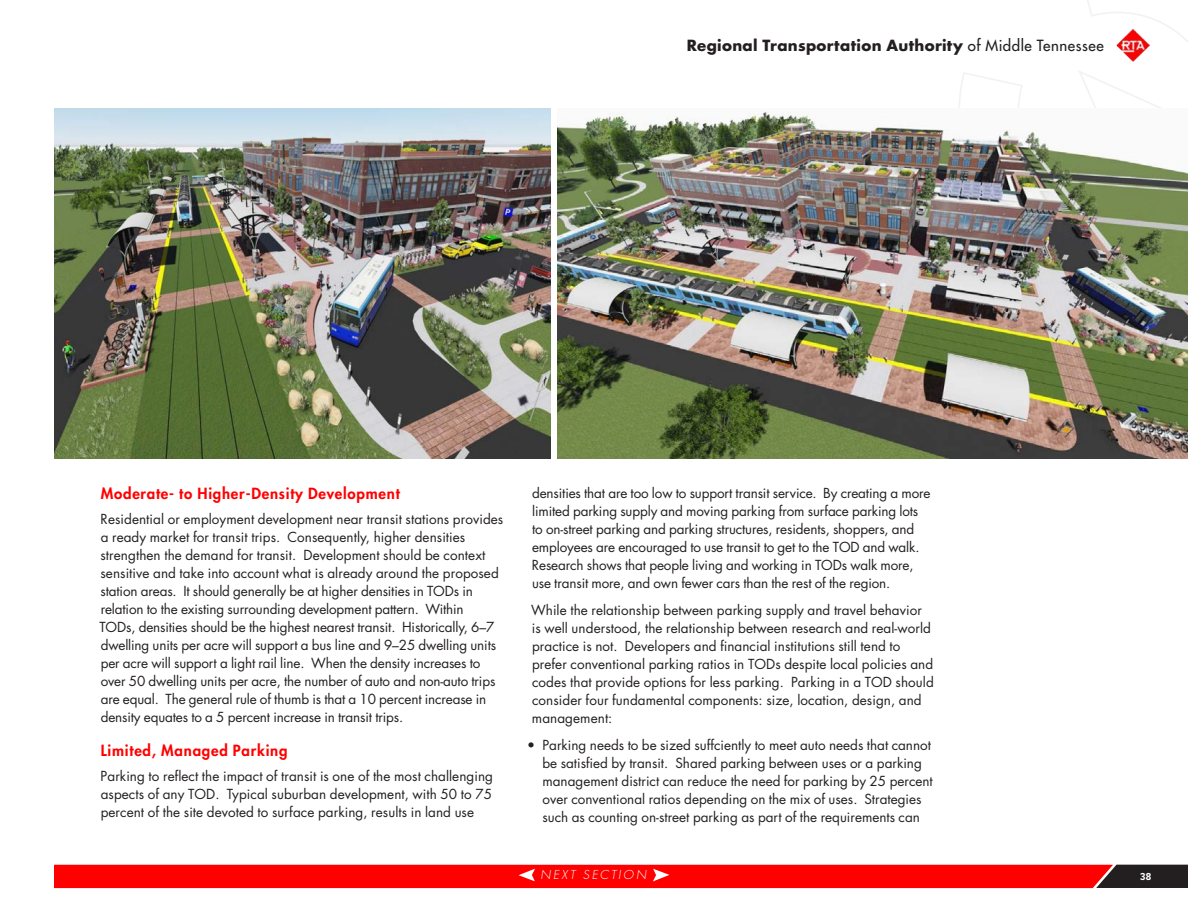
<style>
.page{position:relative;width:1188px;height:918px;background:#fff}
.page>*{position:absolute;margin:0;border:0;box-sizing:border-box;transform-origin:0 0}
._2nd_level_subhead{font:800 15px "Futura Std";letter-spacing:.05em;color:#f00}
.t1{font:700 15px "Futura Std";letter-spacing:.025em;color:#231f20}
.body{font:13.5px/18px "Futura Std";color:#231f20}
.sidebar_bbody{font:italic 300 12px "Futura Std";letter-spacing:.19em;color:#fff}
.t2{font:700 10.5px "Proxima Nova Cond";color:#fff}
.s1{font-weight:500}
</style>
<div class="page">
<svg style="left:959px;top:0;width:229px;height:108px"></svg>
<svg style="left:1077px;top:69px;width:111px;height:39px"></svg>
<img style="left:1116px;top:28px;width:34px;height:34px">
<svg style="left:54px;top:865px;width:1134px;height:23px;background:#ef0404"></svg>
<img style="left:54px;top:108px;width:497px;height:351px">
<img style="left:558px;top:108px;width:630px;height:351px">
<p class="t1" style="left:687px;top:35px;width:419px">Regional Transportation Authority <span class="s1">of Middle Tennessee</span></p>
<p class="_2nd_level_subhead" style="left:101px;top:484px;width:300px">Moderate- to Higher-Density Development</p>
<p class="body" style="left:99px;top:510px;width:405px">Residential or employment development near transit stations provides a ready market for transit trips. Consequently, higher densities strengthen the demand for transit. Development should be context sensitive and take into account what is already around the proposed station areas. It should generally be at higher densities in TODs in relation to the existing surrounding development pattern. Within<br>TODs, densities should be the highest nearest transit. Historically, 6–7 dwelling units per acre will support a bus line and 9–25 dwelling units per acre will support a light rail line. When the density increases to over 50 dwelling units per acre, the number of auto and non-auto trips are equal. The general rule of thumb is that a 10 percent increase in density equates to a 5 percent increase in transit trips.</p>
<p class="_2nd_level_subhead" style="left:101px;top:741px;width:188px">Limited, Managed Parking</p>
<p class="body" style="left:101px;top:767px;width:394px;text-align:justify">Parking to reflect the impact of transit is one of the most challenging aspects of any TOD. Typical suburban development, with 50 to 75 percent of the site devoted to surface parking, results in land use</p>
<p class="body" style="left:532px;top:484px;width:400px">densities that are too low to support transit service. By creating a more limited parking supply and moving parking from surface parking lots to on-street parking and parking structures, residents, shoppers, and employees are encouraged to use transit to get to the TOD and walk.<br>Research shows that people living and working in TODs walk more, use transit more, and own fewer cars than the rest of the region.</p>
<p class="body" style="left:531px;top:601px;width:404px">While the relationship between parking supply and travel behavior is well understood, the relationship between research and real-world practice is not. Developers and financial institutions still tend to prefer conventional parking ratios in TODs despite local policies and codes that provide options for less parking. Parking in a TOD should consider four fundamental components: size, location, design, and management:</p>
<p class="body" style="left:542px;top:736px;width:392px;text-indent:-15px">• Parking needs to be sized suffciently to meet auto needs that cannot be satisfied by transit. Shared parking between uses or a parking management district can reduce the need for parking by 25 percent over conventional ratios depending on the mix of uses. Strategies such as counting on-street parking as part of the requirements can</p>
<p class="sidebar_bbody" style="left:541px;top:868px;width:107px">NEXT SECTION</p>
<p class="t2" style="left:1140px;top:870px;width:13px">38</p>
</div>
